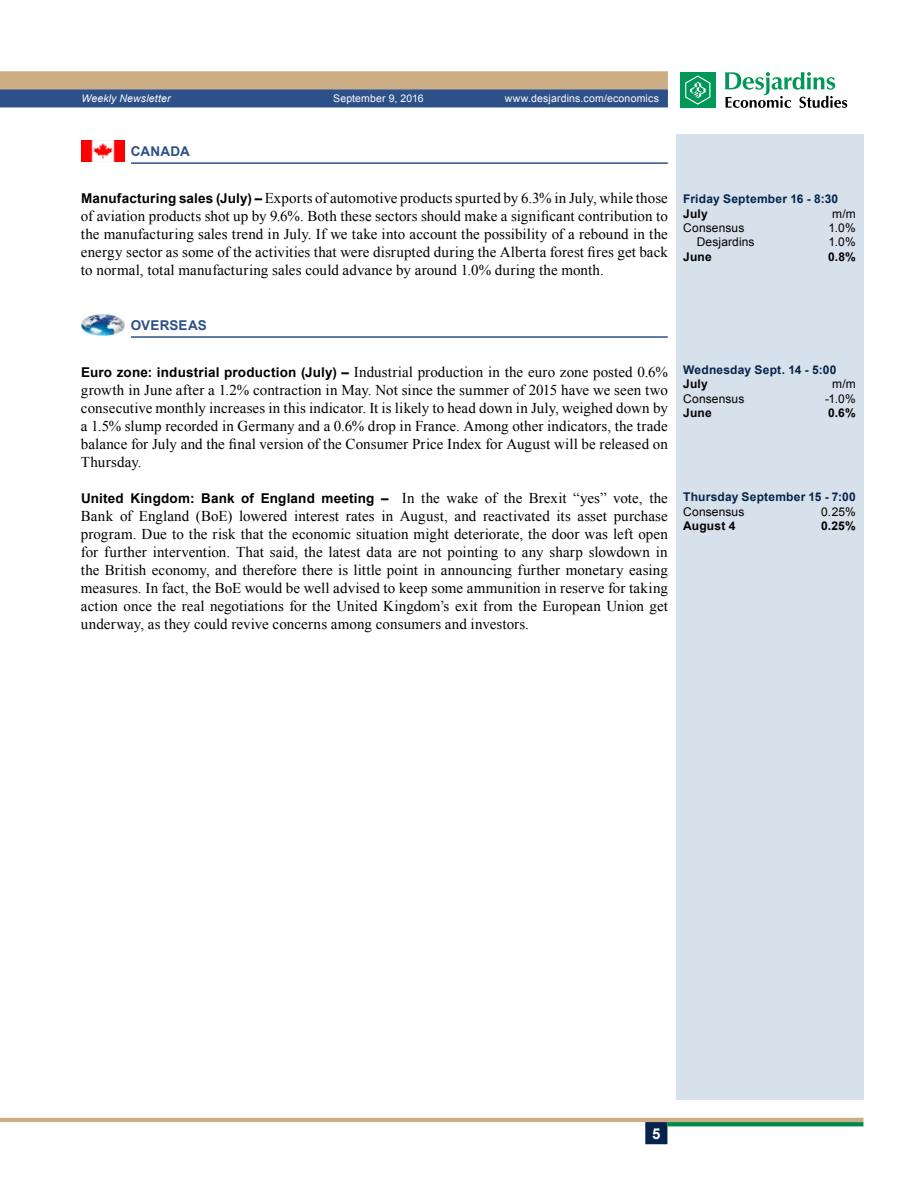
<style>
.page{position:relative;width:918px;height:1188px;background:#fff}
.page>*{position:absolute;margin:0;border:0;box-sizing:border-box;transform-origin:0 0}
.t1{font:15px/18px "Times New Roman";letter-spacing:.005em;color:#000;text-align:justify}
.t2{font:700 15px "Arial";color:#fff}
.t3{font:700 13.5px "Arial";letter-spacing:.01em;color:#000}
.t4{font:700 13.5px "Arial";letter-spacing:.01em;color:#2d5088}
.t5{font:700 12px "Arial";letter-spacing:.02em;color:#05234b}
.t6{font:12px "Arial";letter-spacing:.01em;color:#000}
.t7{font:700 12px "Arial";letter-spacing:.015em;color:#000}
.t8{font:10.5px "Arial";letter-spacing:.015em;color:#fff}
.t9{font:italic 10.5px "Arial";letter-spacing:.01em;color:#fff}
.s1{font-family:"Arial";font-weight:700;font-size:13.5px}
.s2{font-family:"Times New Roman";font-weight:400;font-size:15px}
</style>
<div class="page">
<hr style="left:0;top:1118px;width:863px;height:4px;background:#cdae84">
<svg style="left:667px;top:1122px;width:196px;height:4px"></svg>
<div style="left:645px;top:1122px;width:22px;height:22px;background:#05234b;border:2px solid #05234b"></div>
<svg style="left:0;top:71px;width:668px;height:36px;background:#7f8187"></svg>
<div style="left:680px;top:72px;width:36px;height:36px;background:#009757"></div>
<svg style="left:685px;top:75px;width:25px;height:30px"></svg>
<svg style="left:725px;top:72px;width:122px;height:36px"></svg>
<hr style="left:131px;top:162px;width:537px;height:2px;background:#2d5088">
<img style="left:81px;top:140px;width:43px;height:22px">
<hr style="left:131px;top:336px;width:537px;height:2px;background:#2d5088">
<img style="left:81px;top:314px;width:43px;height:22px">
<div style="left:676px;top:134px;width:187px;height:966px;background:#d7e1eb"></div>
<p class="t9" style="left:81px;top:92px;width:91px">Weekly Newsletter</p>
<p class="t8" style="left:333px;top:92px;width:92px">September 9, 2016</p>
<p class="t8" style="left:505px;top:92px;width:156px">www.desjardins.com/economics</p>
<p class="t4" style="left:131px;top:142px;width:60px">CANADA</p>
<p class="t1" style="left:81px;top:189px;width:588px"><span class="s1">Manufacturing sales (July) –</span> Exports of automotive products spurted by 6.3% in July, while those of aviation products shot up by 9.6%. Both these sectors should make a significant contribution to the manufacturing sales trend in July. If we take into account the possibility of a rebound in the energy sector as some of the activities that were disrupted during the Alberta forest fires get back to normal, total manufacturing sales could advance by around 1.0% during the month.</p>
<p class="t5" style="left:683px;top:191px;width:157px">Friday September 16 - 8:30</p>
<p class="t7" style="left:683px;top:205px;width:26px">July</p>
<p class="t6" style="left:832px;top:206px;width:25px">m/m</p>
<p class="t6" style="left:683px;top:220px;width:63px">Consensus</p>
<p class="t6" style="left:829px;top:220px;width:29px">1.0%</p>
<p class="t6" style="left:697px;top:234px;width:59px">Desjardins</p>
<p class="t6" style="left:829px;top:234px;width:29px">1.0%</p>
<p class="t7" style="left:683px;top:249px;width:30px">June</p>
<p class="t7" style="left:828px;top:249px;width:29px">0.8%</p>
<p class="t4" style="left:131px;top:316px;width:77px">OVERSEAS</p>
<p class="t1" style="left:81px;top:363px;width:588px"><span class="s1">Euro zone: industrial production (July) –</span> Industrial production in the euro zone posted 0.6% growth in June after a 1.2% contraction in May. Not since the summer of 2015 have we seen two consecutive monthly increases in this indicator. It is likely to head down in July, weighed down by a 1.5% slump recorded in Germany and a 0.6% drop in France. Among other indicators, the trade balance for July and the final version of the Consumer Price Index for August will be released on Thursday.</p>
<p class="t3" style="left:81px;top:489px;width:588px">United Kingdom: Bank of England meeting – <span class="s2">In the wake of the Brexit “yes” vote, the</span></p>
<p class="t1" style="left:81px;top:507px;width:588px">Bank of England (BoE) lowered interest rates in August, and reactivated its asset purchase program. Due to the risk that the economic situation might deteriorate, the door was left open for further intervention. That said, the latest data are not pointing to any sharp slowdown in the British economy, and therefore there is little point in announcing further monetary easing measures. In fact, the BoE would be well advised to keep some ammunition in reserve for taking action once the real negotiations for the United Kingdom’s exit from the European Union get underway, as they could revive concerns among consumers and investors.</p>
<p class="t5" style="left:683px;top:362px;width:155px">Wednesday Sept. 14 - 5:00</p>
<p class="t7" style="left:683px;top:376px;width:26px">July</p>
<p class="t6" style="left:832px;top:376px;width:25px">m/m</p>
<p class="t6" style="left:683px;top:391px;width:63px">Consensus</p>
<p class="t6" style="left:825px;top:391px;width:32px">-1.0%</p>
<p class="t7" style="left:683px;top:405px;width:30px">June</p>
<p class="t7" style="left:828px;top:405px;width:29px">0.6%</p>
<p class="t5" style="left:683px;top:489px;width:174px">Thursday September 15 - 7:00</p>
<p class="t6" style="left:683px;top:504px;width:63px">Consensus</p>
<p class="t6" style="left:821px;top:504px;width:36px">0.25%</p>
<p class="t7" style="left:683px;top:518px;width:54px">August 4</p>
<p class="t7" style="left:821px;top:518px;width:36px">0.25%</p>
<p class="t2" style="left:652px;top:1123px;width:10px">5</p>
</div>
